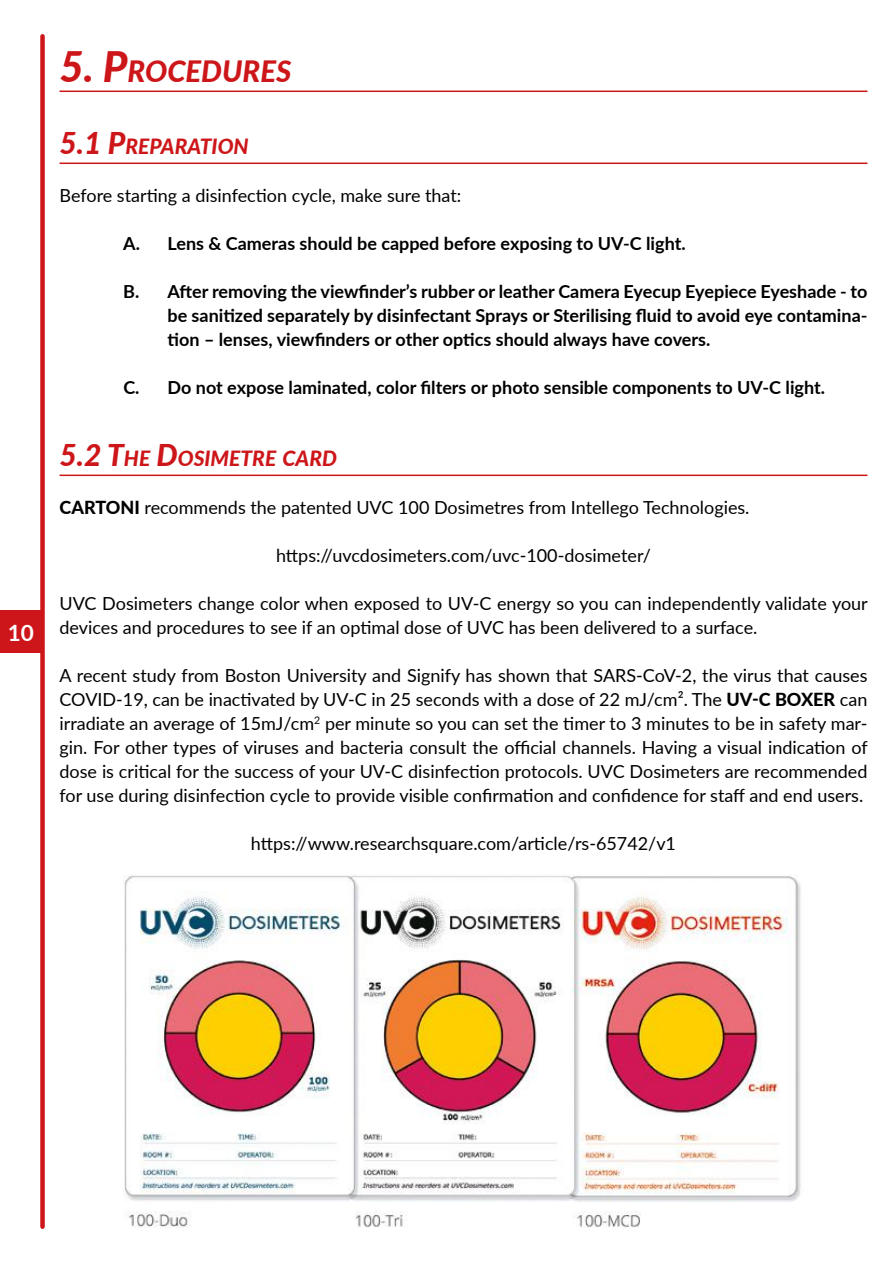
<style>
.page{position:relative;width:893px;height:1263px;background:#fff}
.page>*{position:absolute;margin:0;border:0;box-sizing:border-box;transform-origin:0 0}
.t1{font:italic 800 29.4px "Lato";color:#cd1619}
.t2{font:700 22.5px "Lato";color:#fff}
.t3{font:italic 800 21px "Lato";color:#cd1619}
.t4{font:18px/24px "Lato";color:#000}
.t5{font:700 18px/24px "Lato";color:#000;text-align:justify}
.s1{font-size:42px}
.s2{font-size:30px}
.s3{font-weight:800}
</style>
<div class="page">
<div style="left:40px;top:36px;width:5px;height:1191px;background:#cd1619"></div>
<div style="left:0;top:610px;width:43px;height:43px;background:#cd1619"></div>
<hr style="left:60px;top:91px;width:807px;height:1px;background:#cd1619">
<hr style="left:60px;top:163px;width:807px;height:1px;background:#cd1619">
<hr style="left:60px;top:475px;width:807px;height:1px;background:#cd1619">
<img style="left:124px;top:874px;width:677px;height:354px">
<p class="t2" style="left:8px;top:616px;width:28px">10</p>
<h1 class="t1" style="left:60px;top:50px;width:233px"><span class="s1">5. P</span>ROCEDURES</h1>
<p class="t3" style="left:60px;top:131px;width:191px"><span class="s2">5.1 P</span>REPARATION</p>
<p class="t4" style="left:60px;top:183px;width:403px">Before starting a disinfection cycle, make sure that:</p>
<p class="t5" style="left:123px;top:231px;width:564px">A. Lens &amp; Cameras should be capped before exposing to UV-C light.</p>
<p class="t5" style="left:168px;top:279px;width:701px;text-indent:-44px">B. After removing the viewfinder’s rubber or leather Camera Eyecup Eyepiece Eyeshade - to be sanitized separately by disinfectant Sprays or Sterilising fluid to avoid eye contamina&shy;tion – lenses, viewfinders or other optics should always have covers.</p>
<p class="t5" style="left:123px;top:375px;width:703px">C. Do not expose laminated, color filters or photo sensible components to UV-C light.</p>
<p class="t3" style="left:60px;top:443px;width:279px"><span class="s2">5.2 T</span>HE <span class="s2">D</span>OSIMETRE CARD</p>
<p class="t4" style="left:60px;top:495px;width:691px"><span class="s3">CARTONI</span> recommends the patented UVC 100 Dosimetres from Intellego Technologies.</p>
<p class="t4" style="left:276px;top:543px;width:376px">https://uvcdosimeters.com/uvc-100-dosimeter/</p>
<p class="t4" style="left:60px;top:591px;width:810px">UVC Dosimeters change color when exposed to UV-C energy so you can independently validate your devices and procedures to see if an optimal dose of UVC has been delivered to a surface.</p>
<p class="t4" style="left:60px;top:663px;width:810px;text-align:justify">A recent study from Boston University and Signify has shown that SARS-CoV-2, the virus that causes COVID-19, can be inactivated by UV-C in 25 seconds with a dose of 22 mJ/cm². The <span class="s3">UV-C BOXER</span> can irradiate an average of 15mJ/cm<sup>2</sup> per minute so you can set the timer to 3 minutes to be in safety mar&shy;gin. For other types of viruses and bacteria consult the official channels. Having a visual indication of dose is critical for the success of your UV-C disinfection protocols. UVC Dosimeters are recommended for use during disinfection cycle to provide visible confirmation and confidence for staff and end users.</p>
<p class="t4" style="left:251px;top:831px;width:427px">https://www.researchsquare.com/article/rs-65742/v1</p>
</div>
